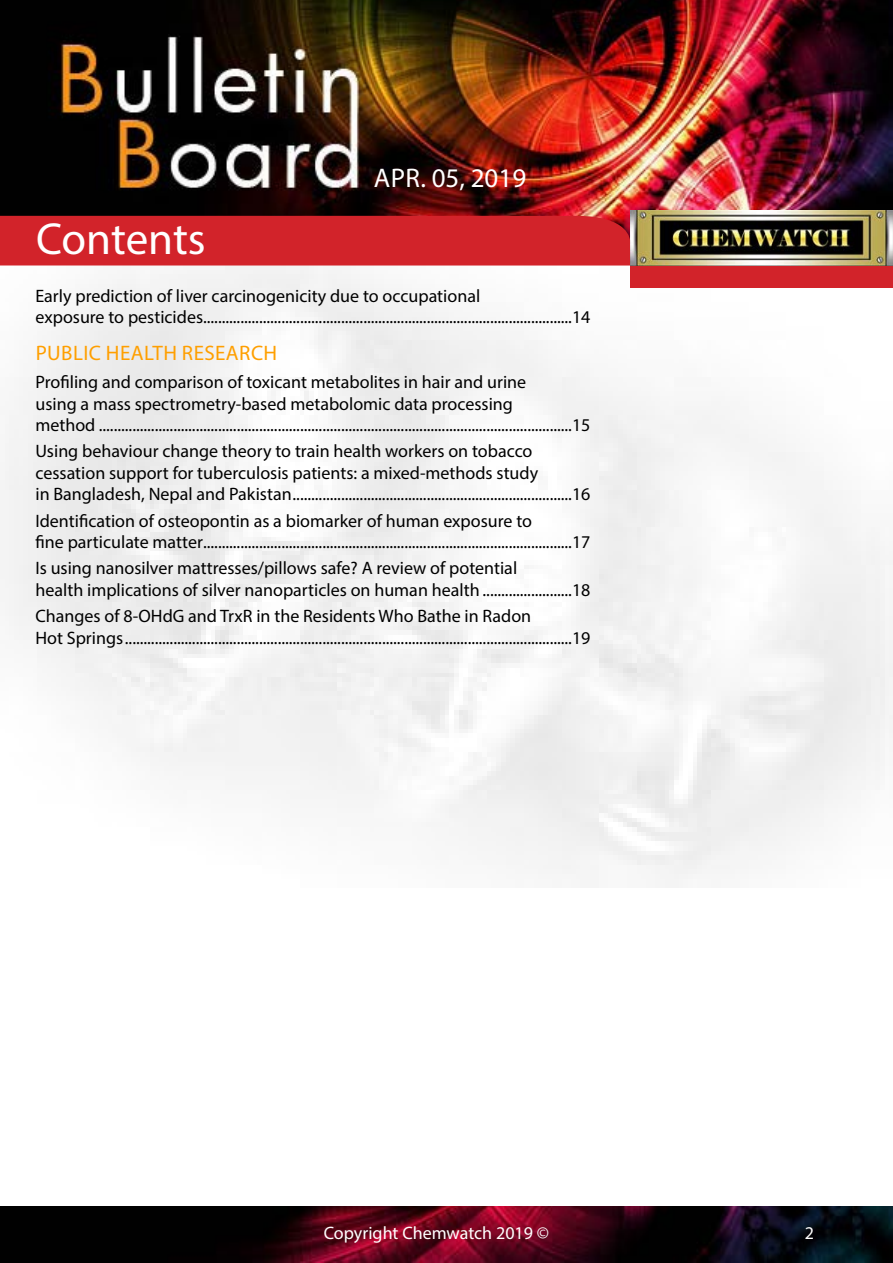
<style>
.page{position:relative;width:893px;height:1263px;background:#fff}
.page>*{position:absolute;margin:0;border:0;box-sizing:border-box;transform-origin:0 0}
.t1{font:45px "Myriad Pro";letter-spacing:-.005em;color:#fff}
.t2{font:27px "Myriad Pro";color:#fff}
.t3{font:21px "Myriad Pro";letter-spacing:.02em;color:#ff9f00}
.t4{font:18px/21.6px "Myriad Pro";color:#000}
.t5{font:18px "Myriad Pro";color:#fff}
</style>
<div class="page">
<img style="left:0;top:0;width:893px;height:887px">
<div style="left:630px;top:265px;width:263px;height:23px;background:#d2232a"></div>
<img style="left:630px;top:210px;width:262px;height:56px">
<div style="left:0;top:216px;width:630px;height:50px;background:#d2232a"></div>
<img style="left:0;top:1206px;width:893px;height:57px">
<h2 class="t2" style="left:374px;top:161px;width:154px">Apr. 05, 2019</h2>
<h1 class="t1" style="left:36px;top:211px;width:171px">Contents</h1>
<p class="t4" style="left:35px;top:284px;width:556px">Early prediction of liver carcinogenicity due to occupational<br>exposure to pesticides...................................................................................................14</p>
<p class="t3" style="left:36px;top:340px;width:243px">PUBLIC HEALTH RESEARCH</p>
<p class="t4" style="left:35px;top:371px;width:557px">Profiling and comparison of toxicant metabolites in hair and urine<br>using a mass spectrometry-based metabolomic data processing<br>method ...............................................................................................................................15</p>
<p class="t4" style="left:35px;top:440px;width:556px">Using behaviour change theory to train health workers on tobacco cessation support for tuberculosis patients: a mixed-methods study<br>in Bangladesh, Nepal and Pakistan...........................................................................16</p>
<p class="t4" style="left:35px;top:509px;width:556px">Identification of osteopontin as a biomarker of human exposure to<br>fine particulate matter...................................................................................................17</p>
<p class="t4" style="left:35px;top:557px;width:556px">Is using nanosilver mattresses/pillows safe? A review of potential<br>health implications of silver nanoparticles on human health ........................18</p>
<p class="t4" style="left:35px;top:605px;width:557px">Changes of 8-OHdG and TrxR in the Residents Who Bathe in Radon<br>Hot Springs........................................................................................................................19</p>
<p class="t5" style="left:324px;top:1222px;width:227px">Copyright Chemwatch 2019 ©</p>
<p class="t5" style="left:805px;top:1222px;width:11px">2</p>
</div>
